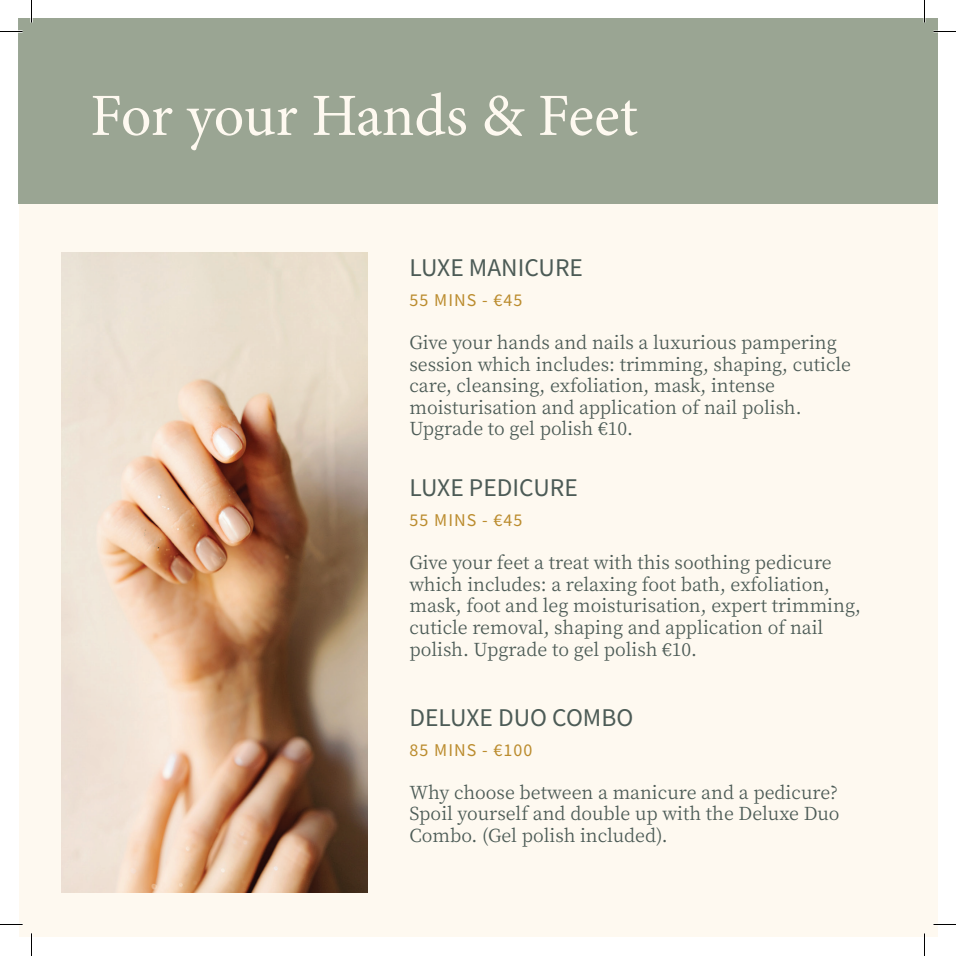
<style>
.page{position:relative;width:956px;height:956px;background:#fff}
.page>*{position:absolute;margin:0;border:0;box-sizing:border-box;transform-origin:0 0}
.t1{font:60px "Minion Pro";letter-spacing:-.01em;color:#fef9f0}
.t2{font:25.5px "Source Sans Variable";color:#4c5b56}
.t3{font:18px/21.6px "Source Han Serif K";color:#4c5b56}
.t4{font:18px "Source Sans Variable";letter-spacing:.06em;color:#bb8c2e}
</style>
<div class="page">
<div style="left:19px;top:19px;width:918px;height:918px;background:#fef9f0"></div>
<div style="left:19px;top:19px;width:918px;height:185px;background:#9aa593"></div>
<img style="left:61px;top:253px;width:306px;height:640px">
<svg style="left:0;top:31px;width:22px;height:1px"></svg>
<svg style="left:933px;top:31px;width:23px;height:1px"></svg>
<svg style="left:0;top:924px;width:22px;height:1px"></svg>
<svg style="left:933px;top:924px;width:23px;height:1px"></svg>
<svg style="left:31px;top:0;width:1px;height:23px"></svg>
<svg style="left:31px;top:933px;width:1px;height:23px"></svg>
<svg style="left:923px;top:0;width:2px;height:23px"></svg>
<svg style="left:924px;top:933px;width:1px;height:23px"></svg>
<h1 class="t1" style="left:90px;top:76px;width:549px">For your Hands &amp; Feet</h1>
<h2 class="t2" style="left:409px;top:252px;width:175px">LUXE MANICURE</h2>
<p class="t4" style="left:409px;top:289px;width:115px">55 MINS - €45</p>
<p class="t3" style="left:409px;top:332px;width:443px">Give your hands and nails a luxurious pampering session which includes: trimming, shaping, cuticle care, cleansing, exfoliation, mask, intense moisturisation and application of nail polish.<br>Upgrade to gel polish €10.</p>
<h2 class="t2" style="left:409px;top:472px;width:170px">LUXE PEDICURE</h2>
<p class="t4" style="left:409px;top:509px;width:115px">55 MINS - €45</p>
<p class="t3" style="left:409px;top:552px;width:453px">Give your feet a treat with this soothing pedicure which includes: a relaxing foot bath, exfoliation, mask, foot and leg moisturisation, expert trimming, cuticle removal, shaping and application of nail polish. Upgrade to gel polish €10.</p>
<h2 class="t2" style="left:409px;top:702px;width:225px">DELUXE DUO COMBO</h2>
<p class="t4" style="left:409px;top:739px;width:125px">85 MINS - €100</p>
<p class="t3" style="left:409px;top:782px;width:432px;text-align:justify">Why choose between a manicure and a pedicure?<br>Spoil yourself and double up with the Deluxe Duo Combo. (Gel polish included).</p>
</div>
